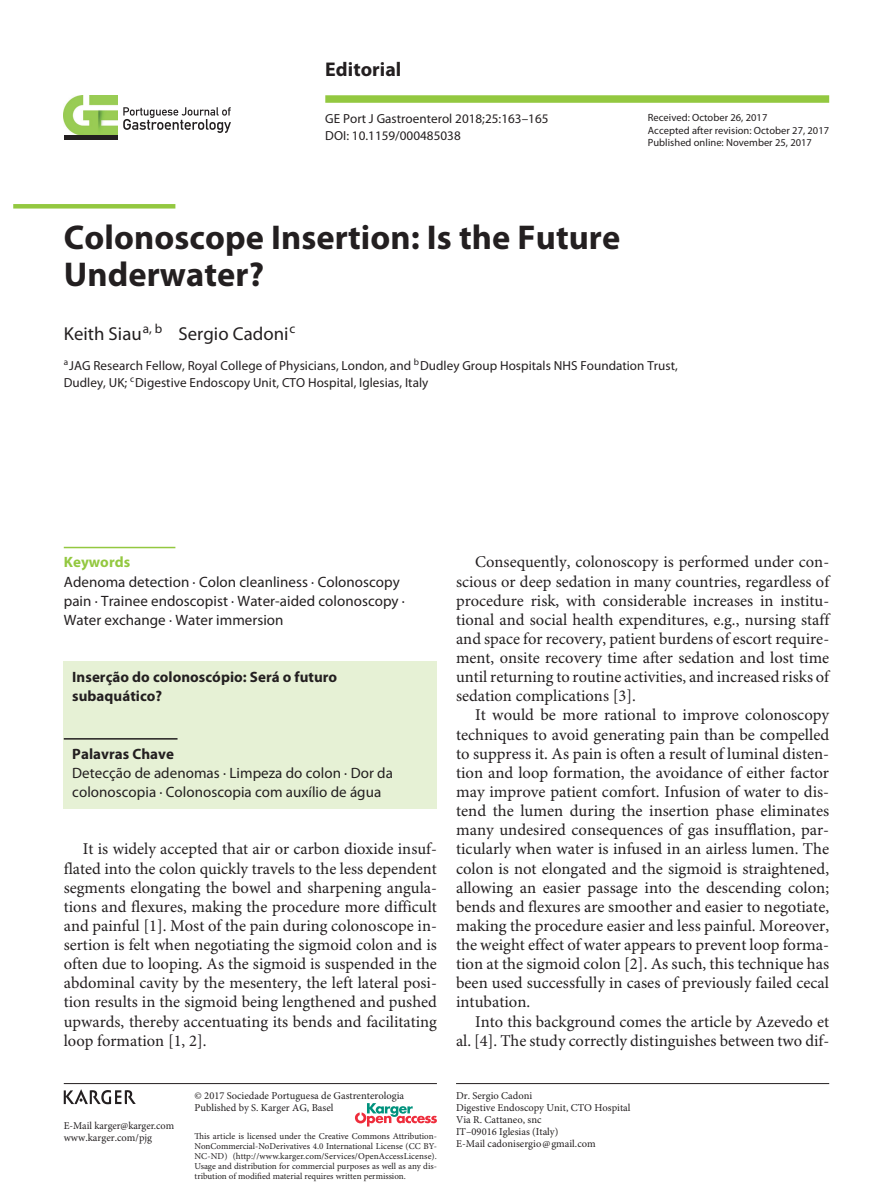
<style>
.page{position:relative;width:893px;height:1191px;background:#fff}
.page>*{position:absolute;margin:0;border:0;box-sizing:border-box;transform-origin:0 0}
.A04_Title{font:700 34.5px/37.5px "Myriad Pro";letter-spacing:.005em;color:#231f20}
.A02_SectionTitle{font:700 19.8px "Myriad Pro";letter-spacing:.005em;color:#231f20}
.A07_Author{font:18.75px "Myriad Pro";letter-spacing:.005em;color:#231f20}
.C02_P_G-en{font:16.5px/19.2px "Minion Pro";color:#231f20;text-align:justify}
.A21_Keywords{font:15px/19.2px "Myriad Pro";letter-spacing:.005em;color:#231f20}
.C02_P_G-pr{font:15px/19.2px "Myriad Pro";letter-spacing:.005em;color:#231f20}
.B11_SecTitle1_Ohne_L{font:700 15px/19.2px "Myriad Pro";letter-spacing:.005em;color:#231f20}
.B12_SecTitle1_Mit_Li{font:700 15px "Myriad Pro";letter-spacing:.005em;color:#231f20}
.A20_KeywordsTitle{font:700 15px "Myriad Pro";letter-spacing:.005em;color:#93c840}
.A14_Institutions{font:13.2px/16.8px "Myriad Pro";letter-spacing:.005em;color:#231f20}
.A03_CitLine{font:13.2px "Myriad Pro";letter-spacing:.005em;color:#231f20}
.A03_Doi{font:13.2px "Myriad Pro";letter-spacing:.005em;color:#231f20}
.A40_AuthorAddress{font:10.5px "Minion Pro";color:#231f20}
.C30_P_K2{font:10.5px "Minion Pro";color:#231f20}
.A31_Accepted{font:10.5px "Myriad Pro";letter-spacing:.005em;color:#231f20}
.A33_PublishedOnline{font:10.5px "Myriad Pro";letter-spacing:.005em;color:#231f20}
.A30_Received{font:10.5px "Myriad Pro";letter-spacing:.005em;color:#231f20}
.t1{font:9px/10.2px "Minion Pro";color:#231f20;text-align:justify}
</style>
<div class="page">
<hr style="left:64px;top:1083px;width:373px;height:1px;background:#231f20">
<div style="left:325px;top:95px;width:504px;height:8px;background:#93c840"></div>
<hr style="left:456px;top:1083px;width:373px;height:1px;background:#231f20">
<div style="left:64px;top:661px;width:373px;height:147px;background:#e6f1d5"></div>
<hr style="left:13px;top:204px;width:162px;height:4px;background:#93c840">
<hr style="left:64px;top:547px;width:111px;height:1px;background:#93c840">
<hr style="left:64px;top:738px;width:114px;height:1px;background:#231f20">
<svg style="left:123px;top:107px;width:108px;height:26px"></svg>
<img style="left:64px;top:95px;width:54px;height:40px">
<hr style="left:64px;top:135px;width:54px;height:4px;background:#231f20">
<svg style="left:355px;top:1103px;width:82px;height:23px"></svg>
<img style="left:64px;top:1089px;width:71px;height:16px">
<p class="A02_SectionTitle" style="left:325px;top:58px;width:78px">Editorial</p>
<p class="A03_CitLine" style="left:325px;top:111px;width:225px">GE Port J Gastroenterol 2018;25:163–165</p>
<p class="A03_Doi" style="left:325px;top:128px;width:137px">DOI: 10.1159/000485038</p>
<p class="A30_Received" style="left:648px;top:112px;width:121px">Received: October 26, 2017</p>
<p class="A31_Accepted" style="left:648px;top:124px;width:183px">Accepted after revision: October 27, 2017</p>
<p class="A33_PublishedOnline" style="left:648px;top:137px;width:166px">Published online: November 25, 2017</p>
<p class="A04_Title" style="left:64px;top:219px;width:558px">Colonoscope Insertion: Is the Future<br>Underwater?</p>
<p class="A07_Author" style="left:64px;top:323px;width:233px">Keith Siau<sup>a,</sup> <sup>b</sup> Sergio Cadoni<sup>c</sup></p>
<p class="A14_Institutions" style="left:64px;top:357px;width:616px"><sup>a</sup>JAG Research Fellow, Royal College of Physicians, London, and <sup>b</sup>Dudley Group Hospitals NHS Foundation Trust,<br>Dudley, UK; <sup>c</sup>Digestive Endoscopy Unit, CTO Hospital, Iglesias, Italy</p>
<p class="A20_KeywordsTitle" style="left:64px;top:554px;width:68px">Keywords</p>
<p class="A21_Keywords" style="left:64px;top:572px;width:343px">Adenoma detection · Colon cleanliness · Colonoscopy pain · Trainee endoscopist · Water-aided colonoscopy ·<br>Water exchange · Water immersion</p>
<p class="B11_SecTitle1_Ohne_L" style="left:72px;top:668px;width:266px">Inserção do colonoscópio: Será o futuro subaquático?</p>
<p class="B12_SecTitle1_Mit_Li" style="left:72px;top:745px;width:103px">Palavras Chave</p>
<p class="C02_P_G-pr" style="left:72px;top:763px;width:322px">Detecção de adenomas · Limpeza do colon · Dor da colonoscopia · Colonoscopia com auxílio de água</p>
<p class="C02_P_G-en" style="left:64px;top:840px;width:375px;text-indent:19px">It is widely accepted that air or carbon dioxide insuf&shy;flated into the colon quickly travels to the less dependent segments elongating the bowel and sharpening angula&shy;tions and flexures, making the procedure more difficult and painful [1]. Most of the pain during colonoscope in&shy;sertion is felt when negotiating the sigmoid colon and is often due to looping. As the sigmoid is suspended in the abdominal cavity by the mesentery, the left lateral posi&shy;tion results in the sigmoid being lengthened and pushed upwards, thereby accentuating its bends and facilitating loop formation [1, 2].</p>
<p class="C30_P_K2" style="left:195px;top:1088px;width:211px">© 2017 Sociedade Portuguesa de Gastrenterologia</p>
<p class="C30_P_K2" style="left:195px;top:1100px;width:140px">Published by S. Karger AG, Basel</p>
<p class="C30_P_K2" style="left:64px;top:1119px;width:112px">E-Mail karger@karger.com</p>
<p class="C30_P_K2" style="left:64px;top:1131px;width:90px">www.karger.com/pjg</p>
<p class="t1" style="left:195px;top:1131px;width:244px">This article is licensed under the Creative Commons Attribution-NonCommercial-NoDerivatives 4.0 International License (CC BY-NC-ND) (http://www.karger.com/Services/OpenAccessLicense).<br>Usage and distribution for commercial purposes as well as any dis&shy;tribution of modified material requires written permission.</p>
<p class="C02_P_G-en" style="left:456px;top:553px;width:375px;text-indent:19px">Consequently, colonoscopy is performed under con&shy;scious or deep sedation in many countries, regardless of procedure risk, with considerable increases in institu&shy;tional and social health expenditures, e.g., nursing staff and space for recovery, patient burdens of escort require&shy;ment, onsite recovery time after sedation and lost time until returning to routine activities, and increased risks of sedation complications [3].</p>
<p class="C02_P_G-en" style="left:456px;top:706px;width:375px;text-indent:19px">It would be more rational to improve colonoscopy techniques to avoid generating pain than be compelled to suppress it. As pain is often a result of luminal disten&shy;tion and loop formation, the avoidance of either factor may improve patient comfort. Infusion of water to dis&shy;tend the lumen during the insertion phase eliminates many undesired consequences of gas insufflation, par&shy;ticularly when water is infused in an airless lumen. The colon is not elongated and the sigmoid is straightened, allowing an easier passage into the descending colon; bends and flexures are smoother and easier to negotiate, making the procedure easier and less painful. Moreover, the weight effect of water appears to prevent loop forma&shy;tion at the sigmoid colon [2]. As such, this technique has been used successfully in cases of previously failed cecal intubation.</p>
<p class="C02_P_G-en" style="left:456px;top:1012px;width:375px;text-align:right">Into this background comes the article by Azevedo et al. [4]. The study correctly distinguishes between two dif-</p>
<p class="A40_AuthorAddress" style="left:456px;top:1088px;width:78px">Dr. Sergio Cadoni</p>
<p class="A40_AuthorAddress" style="left:456px;top:1100px;width:176px">Digestive Endoscopy Unit, CTO Hospital</p>
<p class="A40_AuthorAddress" style="left:456px;top:1112px;width:87px">Via R. Cattaneo, snc</p>
<p class="A40_AuthorAddress" style="left:456px;top:1124px;width:104px">IT–09016 Iglesias (Italy)</p>
<p class="A40_AuthorAddress" style="left:456px;top:1136px;width:141px">E-Mail cadonisergio@gmail.com</p>
</div>
